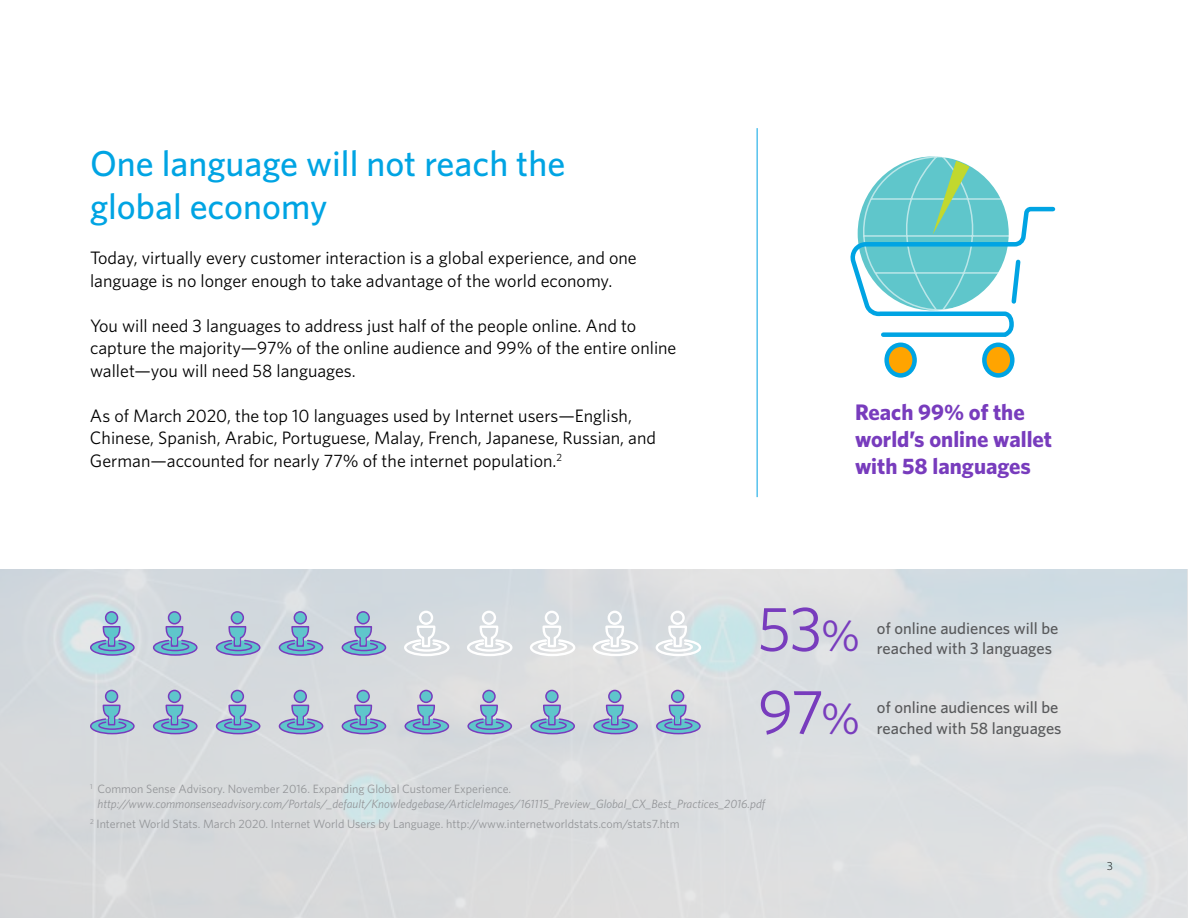
<style>
.page{position:relative;width:1188px;height:918px;background:#fff}
.page>*{position:absolute;margin:0;border:0;box-sizing:border-box;transform-origin:0 0}
.t1{font:63px "Whitney";color:#783cbd}
.t2{font:500 36px/43.2px "Whitney";color:#00a4e3}
.t3{font:700 22.5px/27px "Whitney";color:#783cbd}
.t4{font:18px/22.5px "Whitney";color:#000}
.t5{font:500 16.5px/19.5px "Whitney";color:#58595b}
.t6{font:italic 12px/14.4px "Whitney";color:#939598}
.t7{font:12px "Whitney";color:#939598}
.t8{font:300 12px "Adobe Clean";color:#000}
.s1{font-size:45px}
.s2{font-style:normal}
</style>
<div class="page">
<svg style="left:403px;top:609px;width:48px;height:48px"></svg>
<svg style="left:529px;top:609px;width:48px;height:48px"></svg>
<svg style="left:466px;top:609px;width:48px;height:48px"></svg>
<svg style="left:592px;top:609px;width:47px;height:48px"></svg>
<svg style="left:592px;top:689px;width:47px;height:46px;background:#adbdd4"></svg>
<svg style="left:654px;top:609px;width:48px;height:48px"></svg>
<svg style="left:655px;top:689px;width:46px;height:46px;background:#adbdd4"></svg>
<hr style="left:757px;top:128px;width:1px;height:369px;background:#00a4e4">
<svg style="left:850px;top:156px;width:206px;height:222px"></svg>
<svg style="left:89px;top:610px;width:46px;height:47px;background:#a5c0d8"></svg>
<svg style="left:152px;top:610px;width:46px;height:47px;background:#a6bbd3"></svg>
<svg style="left:215px;top:610px;width:46px;height:47px;background:#a4bad3"></svg>
<svg style="left:278px;top:610px;width:46px;height:47px;background:#a5bad3"></svg>
<svg style="left:341px;top:610px;width:46px;height:47px;background:#a5bad3"></svg>
<svg style="left:89px;top:689px;width:46px;height:46px;background:#a6bbd3"></svg>
<svg style="left:152px;top:689px;width:46px;height:46px;background:#a5bad2"></svg>
<svg style="left:215px;top:689px;width:46px;height:46px;background:#a6bad2"></svg>
<svg style="left:278px;top:689px;width:46px;height:46px;background:#a7bad2"></svg>
<svg style="left:341px;top:689px;width:46px;height:46px;background:#a7bbd3"></svg>
<svg style="left:404px;top:689px;width:46px;height:46px;background:#a9bbd3"></svg>
<svg style="left:467px;top:689px;width:46px;height:46px;background:#abbdd4"></svg>
<svg style="left:530px;top:689px;width:46px;height:46px;background:#aabcd3"></svg>
<div style="left:612px;top:716px;width:5px;height:8px;background:#5fc6cb"></div>
<div style="left:675px;top:716px;width:5px;height:8px;background:#5fc6cb"></div>
<h2 class="t2" style="left:90px;top:141px;width:477px">One language will not reach the global economy</h2>
<p class="t4" style="left:90px;top:246px;width:548px">Today, virtually every customer interaction is a global experience, and one language is no longer enough to take advantage of the world economy.</p>
<p class="t4" style="left:90px;top:314px;width:588px">You will need 3 languages to address just half of the people online. And to capture the majority—97% of the online audience and 99% of the entire online wallet—you will need 58 languages.</p>
<p class="t4" style="left:90px;top:404px;width:568px">As of March 2020, the top 10 languages used by Internet users—English,<br>Chinese, Spanish, Arabic, Portuguese, Malay, French, Japanese, Russian, and<br>German—accounted for nearly 77% of the internet population.<sup>2</sup></p>
<p class="t3" style="left:855px;top:398px;width:199px">Reach 99% of the world’s online wallet with 58 languages</p>
<h1 class="t1" style="left:757px;top:592px;width:104px">53<span class="s1">%</span></h1>
<p class="t5" style="left:877px;top:618px;width:183px">of online audiences will be reached with 3 languages</p>
<h1 class="t1" style="left:758px;top:675px;width:104px">97<span class="s1">%</span></h1>
<p class="t5" style="left:877px;top:696px;width:186px;line-height:21px">of online audiences will be reached with 58 languages</p>
<p class="t6" style="left:97px;top:782px;width:669px;text-indent:-7px"><sup>1</sup> <span class="s2">Common Sense Advisory. November 2016. Expanding Global Customer Experience. </span>http://www.commonsenseadvisory.com/Portals/_default/Knowledgebase/ArticleImages/161115_Preview_Global_CX_Best_Practices_2016.pdf</p>
<p class="t7" style="left:90px;top:817px;width:591px"><sup>2</sup> Internet World Stats. March 2020. Internet World Users by Language. http://www.internetworldstats.com/stats7.htm</p>
<p class="t8" style="left:1107px;top:858px;width:8px">3</p>
</div>
